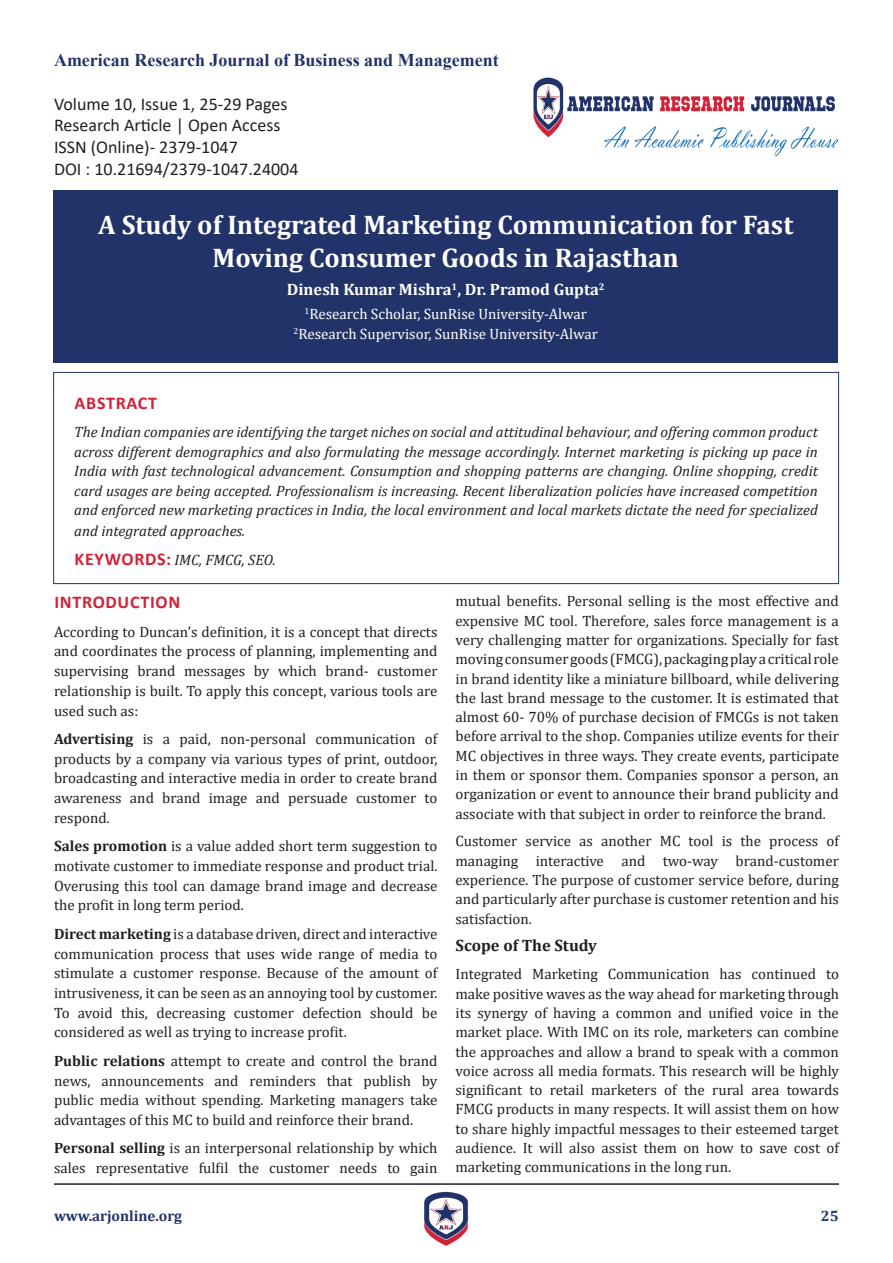
<style>
.page{position:relative;width:893px;height:1263px;background:#fff}
.page>*{position:absolute;margin:0;border:0;box-sizing:border-box;transform-origin:0 0}
.t1{font:700 27px/33px "Cambria";color:#fff;text-align:center}
.t2{font:18px "Calibri";color:#231f20}
.t3{font:700 18px "Times New Roman";color:#213368}
.t4{font:700 18px "Calibri";letter-spacing:.04em;color:#d12238}
.t5{font:700 16.5px "Cambria";color:#fff}
.t6{font:700 16.5px "Cambria";color:#231f20}
.t7{font:15px/19.4px "Cambria";color:#231f20;text-align:justify}
.t8{font:italic 15px/19.8px "Cambria";color:#231f20;text-align:justify}
.t9{font:15px "Cambria";color:#fff}
.t10{font:700 15px "Cambria";color:#213368}
.s1{font-family:"Calibri";font-weight:700;font-style:normal;font-size:18px;color:#d12238}
.s2{font-weight:700}
</style>
<div class="page">
<img style="left:424px;top:1191px;width:45px;height:55px">
<hr style="left:54px;top:1183px;width:785px;height:2px;background:#231f20">
<img style="left:533px;top:77px;width:306px;height:80px">
<div style="left:53px;top:372px;width:786px;height:212px;border:1px solid #213368"></div>
<div style="left:53px;top:190px;width:785px;height:172px;background:#213368"></div>
<p class="t3" style="left:54px;top:47px;width:446px">American Research Journal of Business and Management</p>
<p class="t2" style="left:54px;top:91px;width:235px">Volume 10, Issue 1, 25-29 Pages</p>
<p class="t2" style="left:54px;top:113px;width:228px">Research Article | Open Access</p>
<p class="t2" style="left:54px;top:134px;width:185px">ISSN (Online)- 2379-1047</p>
<p class="t2" style="left:54px;top:156px;width:246px">DOI : 10.21694/2379-1047.24004</p>
<p class="t1" style="left:98px;top:208px;width:696px">A Study of Integrated Marketing Communication for Fast<br>Moving Consumer Goods in Rajasthan</p>
<p class="t5" style="left:287px;top:278px;width:319px">Dinesh Kumar Mishra<sup>1</sup>, Dr. Pramod Gupta<sup>2</sup></p>
<p class="t9" style="left:304px;top:305px;width:284px"><sup>1</sup>Research Scholar, SunRise University-Alwar</p>
<p class="t9" style="left:293px;top:325px;width:306px"><sup>2</sup>Research Supervisor, SunRise University-Alwar</p>
<p class="t4" style="left:75px;top:390px;width:84px">ABSTRACT</p>
<p class="t8" style="left:74px;top:421px;width:745px">The Indian companies are identifying the target niches on social and attitudinal behaviour, and offering common product across different demographics and also formulating the message accordingly. Internet marketing is picking up pace in India with fast technological advancement. Consumption and shopping patterns are changing. Online shopping, credit card usages are being accepted. Professionalism is increasing. Recent liberalization policies have increased competition and enforced new marketing practices in India, the local environment and local markets dictate the need for specialized and integrated approaches.</p>
<p class="t8" style="left:75px;top:549px;width:203px"><span class="s1">KEYWORDS:</span> IMC, FMCG, SEO.</p>
<p class="t4" style="left:54px;top:590px;width:127px">INTRODUCTION</p>
<p class="t7" style="left:54px;top:622px;width:385px;line-height:19.8px">According to Duncan’s definition, it is a concept that directs and coordinates the process of planning, implementing and supervising brand messages by which brand- customer relationship is built. To apply this concept, various tools are used such as:</p>
<p class="t7" style="left:54px;top:729px;width:385px"><span class="s2">Advertising</span> is a paid, non-personal communication of products by a company via various types of print, outdoor, broadcasting and interactive media in order to create brand awareness and brand image and persuade customer to respond.</p>
<p class="t7" style="left:54px;top:836px;width:385px;line-height:19.8px"><span class="s2">Sales promotion</span> is a value added short term suggestion to motivate customer to immediate response and product trial.<br>Overusing this tool can damage brand image and decrease the profit in long term period.</p>
<p class="t7" style="left:54px;top:924px;width:385px;line-height:19.8px"><span class="s2">Direct marketing</span> is a database driven, direct and interactive communication process that uses wide range of media to stimulate a customer response. Because of the amount of intrusiveness, it can be seen as an annoying tool by customer.<br>To avoid this, decreasing customer defection should be considered as well as trying to increase profit.</p>
<p class="t7" style="left:54px;top:1051px;width:385px;line-height:19.8px"><span class="s2">Public relations</span> attempt to create and control the brand news, announcements and reminders that publish by public media without spending. Marketing managers take advantages of this MC to build and reinforce their brand.</p>
<p class="t7" style="left:54px;top:1138px;width:385px;line-height:19.8px"><span class="s2">Personal selling</span> is an interpersonal relationship by which sales representative fulfil the customer needs to gain</p>
<p class="t7" style="left:455px;top:592px;width:385px">mutual benefits. Personal selling is the most effective and expensive MC tool. Therefore, sales force management is a very challenging matter for organizations. Specially for fast moving consumer goods (FMCG), packaging play a critical role in brand identity like a miniature billboard, while delivering the last brand message to the customer. It is estimated that almost 60- 70% of purchase decision of FMCGs is not taken before arrival to the shop. Companies utilize events for their MC objectives in three ways. They create events, participate in them or sponsor them. Companies sponsor a person, an organization or event to announce their brand publicity and associate with that subject in order to reinforce the brand.</p>
<p class="t7" style="left:455px;top:832px;width:385px">Customer service as another MC tool is the process of managing interactive and two-way brand-customer experience. The purpose of customer service before, during and particularly after purchase is customer retention and his satisfaction.</p>
<p class="t6" style="left:455px;top:934px;width:143px">Scope of The Study</p>
<p class="t7" style="left:455px;top:964px;width:385px">Integrated Marketing Communication has continued to make positive waves as the way ahead for marketing through its synergy of having a common and unified voice in the market place. With IMC on its role, marketers can combine the approaches and allow a brand to speak with a common voice across all media formats. This research will be highly significant to retail marketers of the rural area towards FMCG products in many respects. It will assist them on how to share highly impactful messages to their esteemed target audience. It will also assist them on how to save cost of marketing communications in the long run.</p>
<p class="t10" style="left:54px;top:1205px;width:130px">www.arjonline.org</p>
<p class="t10" style="left:821px;top:1205px;width:19px">25</p>
</div>
